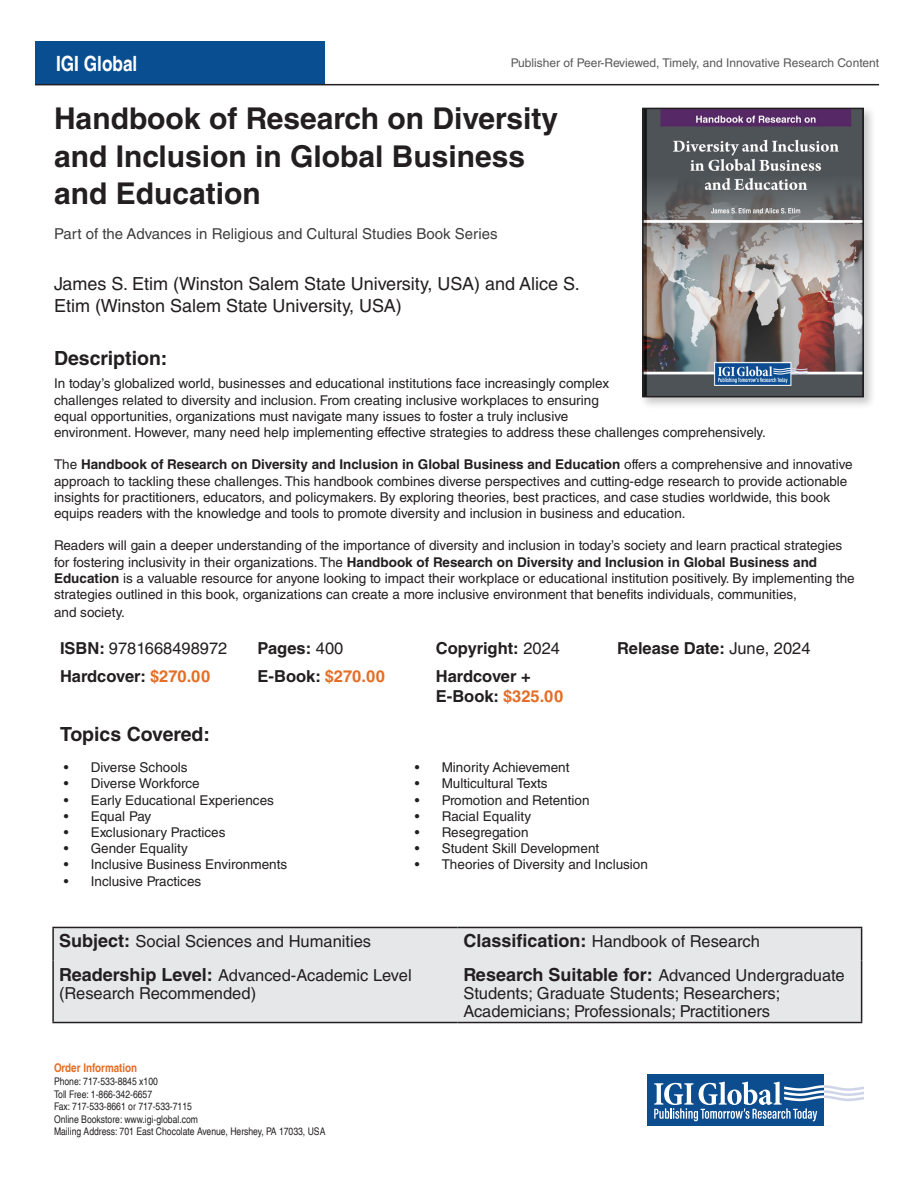
<style>
.page{position:relative;width:918px;height:1188px;background:#fff}
.page>*{position:absolute;margin:0;border:0;box-sizing:border-box;transform-origin:0 0}
.t1{font:700 30px/37.5px "Helvetica LT Std";color:#231f20}
.t2{font:700 condensed 21px "Helvetica LT";color:#fff}
.Description_2{font:700 19.5px "Helvetica LT Std";color:#231f20}
.Description_1{font:700 19.5px "Helvetica LT Std";color:#231f20}
.ISBN{font:18px/22.5px "Helvetica LT Std";color:#231f20}
.Description_2-2{font:16.5px/18px "Helvetica LT Std";color:#231f20}
.Description_2-3{font:700 16.5px/19.8px "Helvetica LT Std";color:#231f20}
.Description_1-2{font:700 16.5px "Helvetica LT Std";color:#231f20}
.ISBN-2{font:15px "Helvetica LT Std";color:#3e3e3f}
.Description_2-4{font:13.5px/16.2px "Helvetica LT Std";color:#231f20}
.t3{font:12px "Helvetica LT Std";color:#57585a}
.t4{font:700 condensed 12px "Helvetica LT";color:#e46e25}
.t5{font:condensed 10.5px/12.6px "Helvetica LT";color:#231f20}
.s1{font-weight:700}
.s2{font-weight:400}
.s3{color:#e46e25}
.s4{font-weight:700;font-size:18px}
</style>
<div class="page">
<div style="left:35px;top:41px;width:290px;height:44px;background:#094e91"></div>
<svg style="left:647px;top:1125px;width:177px;height:1px"></svg>
<div style="left:647px;top:1074px;width:177px;height:51px;background:#0c4d90"></div>
<svg style="left:654px;top:1082px;width:210px;height:39px"></svg>
<hr style="left:35px;top:84px;width:844px;height:1px;background:#231f20">
<div style="left:639px;top:105px;width:237px;height:305px;background:#231f20;opacity:.25"></div>
<img style="left:645px;top:111px;width:216px;height:283px">
<div style="left:642px;top:108px;width:222px;height:289px;border:2px solid #231f20"></div>
<div style="left:54px;top:928px;width:807px;height:94px;background:#e6e7e9"></div>
<hr style="left:52px;top:927px;width:405px;height:1px;background:#231f20">
<hr style="left:52px;top:928px;width:2px;height:33px;background:#231f20">
<hr style="left:457px;top:927px;width:405px;height:1px;background:#231f20">
<hr style="left:861px;top:928px;width:1px;height:33px;background:#231f20">
<hr style="left:52px;top:961px;width:2px;height:61px;background:#231f20">
<hr style="left:861px;top:961px;width:1px;height:61px;background:#231f20">
<hr style="left:52px;top:1022px;width:405px;height:1px;background:#231f20">
<hr style="left:457px;top:1022px;width:405px;height:1px;background:#231f20">
<p class="t2" style="left:56px;top:50px;width:83px">IGI Global</p>
<p class="t3" style="left:511px;top:56px;width:370px">Publisher of Peer-Reviewed, Timely, and Innovative Research Content</p>
<p class="t1" style="left:54px;top:99px;width:506px">Handbook of Research on Diversity and Inclusion in Global Business and Education</p>
<p class="ISBN-2" style="left:54px;top:225px;width:445px">Part of the Advances in Religious and Cultural Studies Book Series</p>
<p class="ISBN" style="left:54px;top:272px;width:527px">James S. Etim (Winston Salem State University, USA) and Alice S.<br>Etim (Winston Salem State University, USA)</p>
<p class="Description_1" style="left:54px;top:347px;width:115px">Description:</p>
<p class="Description_2-4" style="left:54px;top:376px;width:713px">In today’s globalized world, businesses and educational institutions face increasingly complex<br>challenges related to diversity and inclusion. From creating inclusive workplaces to ensuring<br>equal opportunities, organizations must navigate many issues to foster a truly inclusive<br>environment. However, many need help implementing effective strategies to address these challenges comprehensively.</p>
<p class="Description_2-4" style="left:54px;top:457px;width:800px">The <span class="s1">Handbook of Research on Diversity and Inclusion in Global Business and Education</span> offers a comprehensive and innovative approach to tackling these challenges. This handbook combines diverse perspectives and cutting-edge research to provide actionable insights for practitioners, educators, and policymakers. By exploring theories, best practices, and case studies worldwide, this book equips readers with the knowledge and tools to promote diversity and inclusion in business and education.</p>
<p class="Description_2-4" style="left:54px;top:538px;width:802px">Readers will gain a deeper understanding of the importance of diversity and inclusion in today’s society and learn practical strategies for fostering inclusivity in their organizations. The <span class="s1">Handbook of Research on Diversity and Inclusion in Global Business and Education</span> is a valuable resource for anyone looking to impact their workplace or educational institution positively. By implementing the strategies outlined in this book, organizations can create a more inclusive environment that benefits individuals, communities,</p>
<p class="Description_2-4" style="left:54px;top:604px;width:72px">and society.</p>
<p class="Description_2-2" style="left:60px;top:640px;width:169px"><span class="s1">ISBN:</span> 9781668498972</p>
<p class="Description_1-2" style="left:258px;top:638px;width:87px">Pages: <span class="s2">400</span></p>
<p class="Description_1-2" style="left:436px;top:638px;width:126px">Copyright: <span class="s2">2024</span></p>
<p class="Description_1-2" style="left:617px;top:638px;width:195px">Release Date: <span class="s2">June, 2024</span></p>
<p class="Description_2-3" style="left:60px;top:666px;width:152px">Hardcover: <span class="s3">$270.00</span></p>
<p class="Description_2-3" style="left:258px;top:666px;width:129px">E-Book: <span class="s3">$270.00</span></p>
<p class="Description_2-3" style="left:436px;top:666px;width:129px">Hardcover +<br>E-Book: <span class="s3">$325.00</span></p>
<p class="Description_2" style="left:60px;top:722px;width:152px">Topics Covered:</p>
<p class="Description_2-4" style="left:64px;top:759px;width:125px">• Diverse Schools</p>
<p class="Description_2-4" style="left:64px;top:776px;width:137px">• Diverse Workforce</p>
<p class="Description_2-4" style="left:64px;top:792px;width:212px">• Early Educational Experiences</p>
<p class="Description_2-4" style="left:64px;top:808px;width:89px">• Equal Pay</p>
<p class="Description_2-4" style="left:64px;top:824px;width:163px">• Exclusionary Practices</p>
<p class="Description_2-4" style="left:64px;top:840px;width:126px">• Gender Equality</p>
<p class="Description_2-4" style="left:64px;top:857px;width:225px">• Inclusive Business Environments</p>
<p class="Description_2-4" style="left:64px;top:873px;width:139px">• Inclusive Practices</p>
<p class="Description_2-4" style="left:415px;top:759px;width:156px">• Minority Achievement</p>
<p class="Description_2-4" style="left:415px;top:776px;width:134px">• Multicultural Texts</p>
<p class="Description_2-4" style="left:415px;top:792px;width:176px">• Promotion and Retention</p>
<p class="Description_2-4" style="left:415px;top:808px;width:118px">• Racial Equality</p>
<p class="Description_2-4" style="left:415px;top:824px;width:115px">• Resegregation</p>
<p class="Description_2-4" style="left:415px;top:840px;width:186px">• Student Skill Development</p>
<p class="Description_2-4" style="left:415px;top:857px;width:235px">• Theories of Diversity and Inclusion</p>
<p class="Description_2-2" style="left:59px;top:933px;width:314px"><span class="s4">Subject:</span> Social Sciences and Humanities</p>
<p class="Description_2-2" style="left:463px;top:933px;width:298px"><span class="s4">Classification:</span> Handbook of Research</p>
<p class="Description_2-2" style="left:59px;top:966px;width:354px"><span class="s4">Readership Level:</span> Advanced-Academic Level (Research Recommended)</p>
<p class="Description_2-2" style="left:463px;top:966px;width:383px"><span class="s4">Research Suitable for:</span> Advanced Undergraduate<br>Students; Graduate Students; Researchers;<br>Academicians; Professionals; Practitioners</p>
<p class="t4" style="left:54px;top:1061px;width:85px">Order Information</p>
<p class="t5" style="left:54px;top:1075px;width:273px">Phone: 717-533-8845 x100<br>Toll Free: 1-866-342-6657<br>Fax: 717-533-8661 or 717-533-7115<br>Online Bookstore: www.igi-global.com<br>Mailing Address: 701 East Chocolate Avenue, Hershey, PA 17033, USA</p>
</div>
